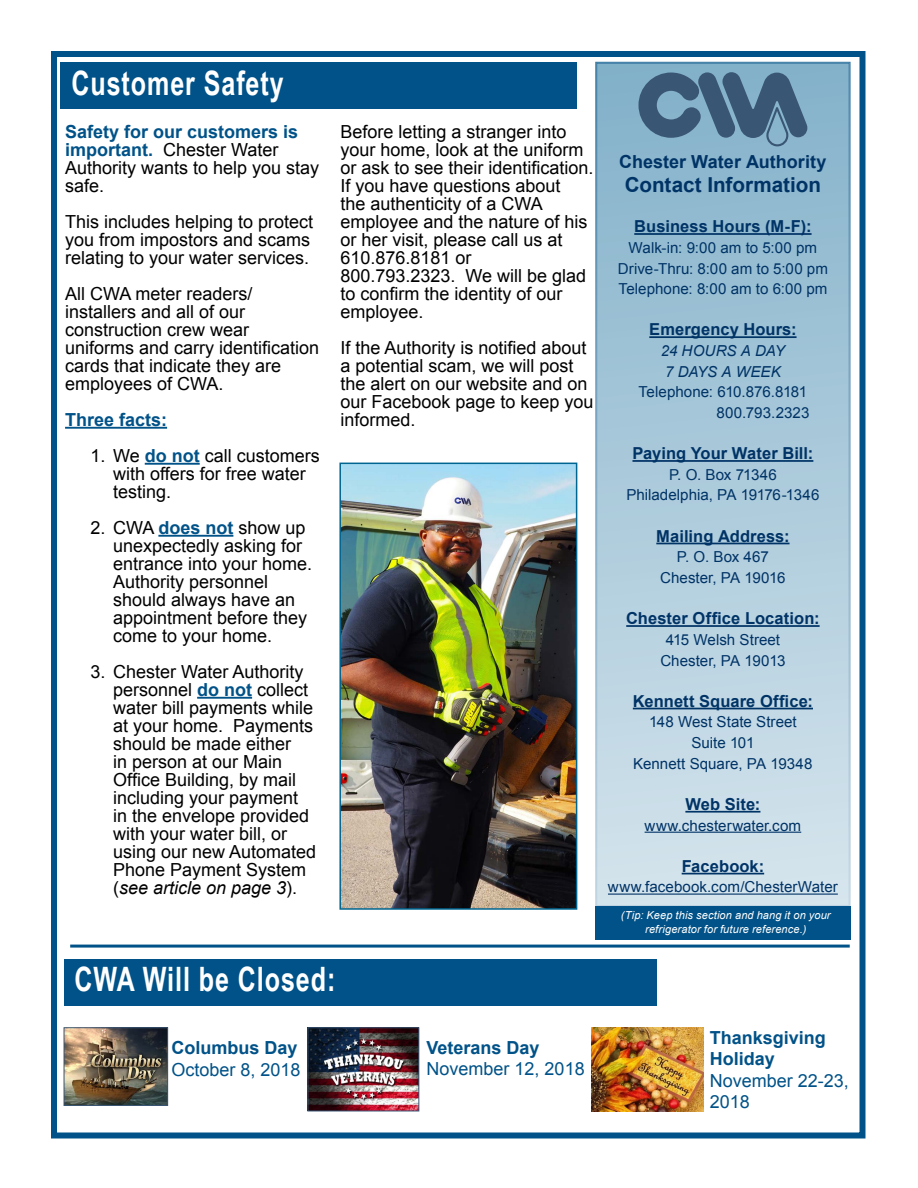
<style>
.page{position:relative;width:918px;height:1188px;background:#fff}
.page>*{position:absolute;margin:0;border:0;box-sizing:border-box;transform-origin:0 0}
.t1{font:700 33.6px "Arial Narrow";letter-spacing:.03em;color:#fff;scale:.91 1}
.t2{font:700 20.7px "Arial";color:#036}
.t3{font:18px/18px "Arial";color:#000}
.t4{font:700 18px/21.6px "Arial";color:#005288}
.t5{font:18px/21.6px "Arial";color:#005288}
.t6{font:700 18px "Arial";color:#036}
.t7{font:700 16.5px "Arial";letter-spacing:.005em;color:#036}
.t8{font:15.15px/20.7px "Arial";color:#036;text-align:center}
.t9{font:italic 15.15px/20.7px "Arial";color:#036}
.t10{font:italic 10.95px/13.8px "Arial";letter-spacing:.015em;color:#fff;text-align:center}
.s1{font-weight:700;color:#005288}
.s2{font-style:italic}
</style>
<div class="page">
<div style="left:51px;top:51px;width:815px;height:1087px;border:6px solid #005288"></div>
<hr style="left:65px;top:427px;width:102px;height:2px;background:#005288">
<hr style="left:145px;top:463px;width:55px;height:2px;background:#005288">
<hr style="left:158px;top:535px;width:75px;height:2px;background:#005288">
<hr style="left:197px;top:697px;width:55px;height:2px;background:#005288">
<div style="left:595px;top:906px;width:255px;height:34px;background:#005288"></div>
<svg style="left:595px;top:62px;width:256px;height:845px;background:#accadb"></svg>
<hr style="left:634px;top:233px;width:178px;height:2px;background:#036">
<hr style="left:649px;top:336px;width:148px;height:2px;background:#036">
<hr style="left:632px;top:460px;width:181px;height:2px;background:#036">
<hr style="left:656px;top:543px;width:134px;height:1px;background:#036">
<hr style="left:626px;top:625px;width:194px;height:2px;background:#036">
<hr style="left:633px;top:708px;width:180px;height:1px;background:#036">
<hr style="left:685px;top:811px;width:75px;height:2px;background:#036">
<hr style="left:645px;top:832px;width:156px;height:1px;background:#036">
<hr style="left:682px;top:873px;width:82px;height:1px;background:#036">
<hr style="left:608px;top:894px;width:230px;height:1px;background:#036">
<svg style="left:638px;top:72px;width:169px;height:74px;background:#5c7f9b"></svg>
<div style="left:61px;top:63px;width:516px;height:46px;background:#005288"></div>
<img style="left:342px;top:466px;width:232px;height:441px">
<div style="left:339px;top:463px;width:238px;height:447px;border:2px solid #006590"></div>
<hr style="left:70px;top:945px;width:780px;height:3px;background:#005288">
<div style="left:64px;top:959px;width:593px;height:47px;background:#005288"></div>
<img style="left:66px;top:1029px;width:100px;height:75px">
<div style="left:64px;top:1027px;width:104px;height:79px;border:1px solid #3a5675"></div>
<img style="left:310px;top:1029px;width:107px;height:80px">
<div style="left:308px;top:1027px;width:111px;height:84px;border:1px solid #3a5675"></div>
<img style="left:591px;top:1027px;width:113px;height:85px">
<h1 class="t1" style="left:71px;top:58px;width:235px">Customer Safety</h1>
<p class="t3" style="left:65px;top:123px;width:256px"><span class="s1">Safety for our customers is important.</span> Chester Water<br>Authority wants to help you stay safe.</p>
<p class="t3" style="left:65px;top:213px;width:250px">This includes helping to protect you from impostors and scams relating to your water services.</p>
<p class="t3" style="left:65px;top:285px;width:256px">All CWA meter readers/ installers and all of our construction crew wear uniforms and carry identification cards that indicate they are employees of CWA.</p>
<p class="t4" style="left:65px;top:409px;width:104px">Three facts:</p>
<p class="t3" style="left:113px;top:447px;width:208px;text-indent:-22px">1. We <span class="s1">do not</span> call customers with offers for free water testing.</p>
<p class="t3" style="left:113px;top:519px;width:201px;text-indent:-22px">2. CWA <span class="s1">does not</span> show up unexpectedly asking for entrance into your home.<br>Authority personnel should always have an appointment before they come to your home.</p>
<p class="t3" style="left:113px;top:663px;width:205px;text-indent:-22px">3. Chester Water Authority personnel <span class="s1">do not</span> collect water bill payments while at your home. Payments should be made either<br>in person at our Main<br>Office Building, by mail including your payment in the envelope provided with your water bill, or using our new Automated<br>Phone Payment System (<span class="s2">see article on page 3</span>).</p>
<p class="t3" style="left:340px;top:123px;width:255px">Before letting a stranger into your home, look at the uniform or ask to see their identification.<br>If you have questions about<br>the authenticity of a CWA employee and the nature of his or her visit, please call us at<br>610.876.8181 or<br>800.793.2323. We will be glad to confirm the identity of our employee.</p>
<p class="t3" style="left:340px;top:339px;width:255px">If the Authority is notified about a potential scam, we will post the alert on our website and on our Facebook page to keep you informed.</p>
<h1 class="t1" style="left:75px;top:954px;width:288px">CWA Will be Closed:</h1>
<p class="t4" style="left:172px;top:1038px;width:128px">Columbus Day</p>
<p class="t5" style="left:172px;top:1059px;width:131px">October 8, 2018</p>
<p class="t4" style="left:427px;top:1037px;width:115px">Veterans Day</p>
<p class="t5" style="left:427px;top:1058px;width:160px">November 12, 2018</p>
<p class="t6" style="left:619px;top:149px;width:209px">Chester Water Authority</p>
<p class="t2" style="left:625px;top:171px;width:198px">Contact Information</p>
<p class="t7" style="left:634px;top:215px;width:179px">Business Hours (M-F):</p>
<p class="t8" style="left:618px;top:237px;width:212px">Walk-in: 9:00 am to 5:00 pm<br>Drive-Thru: 8:00 am to 5:00 pm<br>Telephone: 8:00 am to 6:00 pm</p>
<p class="t7" style="left:649px;top:319px;width:149px">Emergency Hours:</p>
<p class="t9" style="left:661px;top:341px;width:125px">24 HOURS A DAY<br>7 DAYS A WEEK</p>
<p class="t8" style="left:639px;top:382px;width:172px;text-align:right">Telephone: 610.876.8181<br>800.793.2323</p>
<p class="t7" style="left:632px;top:442px;width:182px">Paying Your Water Bill:</p>
<p class="t8" style="left:626px;top:464px;width:195px">P. O. Box 71346<br>Philadelphia, PA 19176-1346</p>
<p class="t7" style="left:656px;top:525px;width:135px">Mailing Address:</p>
<p class="t8" style="left:660px;top:547px;width:127px">P. O. Box 467<br>Chester, PA 19016</p>
<p class="t7" style="left:626px;top:607px;width:195px">Chester Office Location:</p>
<p class="t8" style="left:660px;top:629px;width:127px">415 Welsh Street<br>Chester, PA 19013</p>
<p class="t7" style="left:633px;top:690px;width:182px">Kennett Square Office:</p>
<p class="t8" style="left:633px;top:712px;width:181px">148 West State Street<br>Suite 101<br>Kennett Square, PA 19348</p>
<p class="t7" style="left:685px;top:793px;width:77px">Web Site:</p>
<p class="t8" style="left:645px;top:815px;width:158px">www.chesterwater.com</p>
<p class="t7" style="left:682px;top:855px;width:84px">Facebook:</p>
<p class="t8" style="left:608px;top:877px;width:231px">www.facebook.com/ChesterWater</p>
<p class="t10" style="left:621px;top:909px;width:211px">(Tip: Keep this section and hang it on your refrigerator for future reference.)</p>
<p class="t4" style="left:710px;top:1027px;width:118px">Thanksgiving<br>Holiday</p>
<p class="t5" style="left:710px;top:1070px;width:141px">November 22-23,<br>2018</p>
</div>
